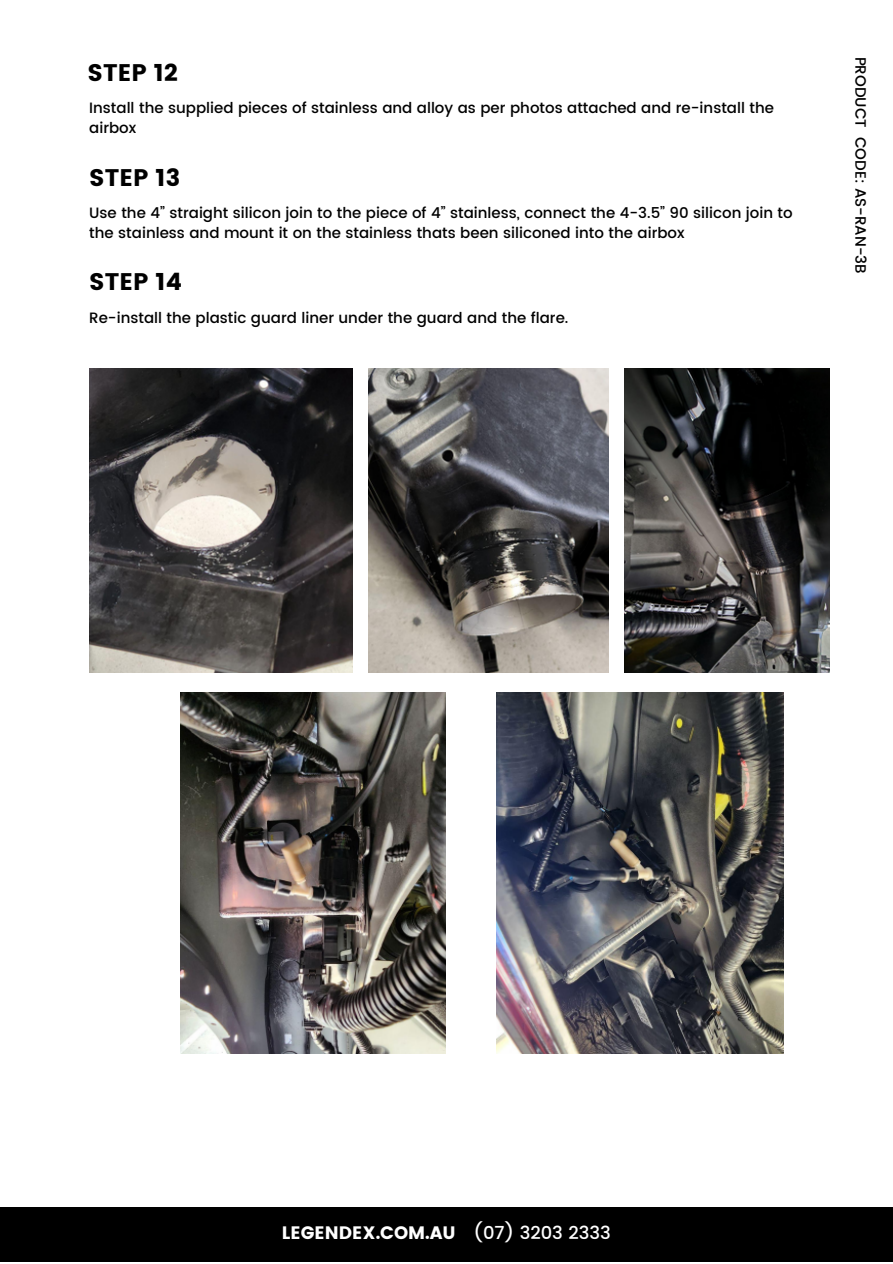
<style>
.page{position:relative;width:893px;height:1264px;background:#fff}
.page>*{position:absolute;margin:0;border:0;box-sizing:border-box;transform-origin:0 0}
.t1{font:24px "Poppins";color:#000}
.t2{font:18px "Poppins";color:#fff}
.t3{font:500 18px "Poppins";color:#fff}
.t4{font:500 15px/20.2px "Poppins";color:#000}
</style>
<div class="page">
<div style="left:0;top:1207px;width:892px;height:54px;background:#000"></div>
<img style="left:369px;top:368px;width:239px;height:304px">
<img style="left:89px;top:368px;width:263px;height:304px">
<img style="left:180px;top:692px;width:265px;height:361px">
<img style="left:496px;top:692px;width:287px;height:361px">
<img style="left:624px;top:368px;width:205px;height:304px">
<p class="t1" style="left:88px;top:59px;width:92px">STEP 12</p>
<p class="t4" style="left:89px;top:98px;width:686px">Install the supplied pieces of stainless and alloy as per photos attached and re-install the airbox</p>
<p class="t1" style="left:89px;top:163px;width:92px">STEP 13</p>
<p class="t4" style="left:89px;top:202px;width:705px">Use the 4” straight silicon join to the piece of 4” stainless, connect the 4-3.5” 90 silicon join to the stainless and mount it on the stainless thats been siliconed into the airbox</p>
<p class="t1" style="left:89px;top:268px;width:94px">STEP 14</p>
<p class="t4" style="left:89px;top:307px;width:480px">Re-install the plastic guard liner under the guard and the flare.</p>
<p class="t4" style="left:870px;top:57px;width:219px;rotate:90deg">PRODUCT CODE: AS-RAN-3B</p>
<p class="t2" style="left:282px;top:1222px;width:175px">LEGENDEX.COM.AU</p>
<p class="t3" style="left:473px;top:1222px;width:139px">(07) 3203 2333</p>
</div>
